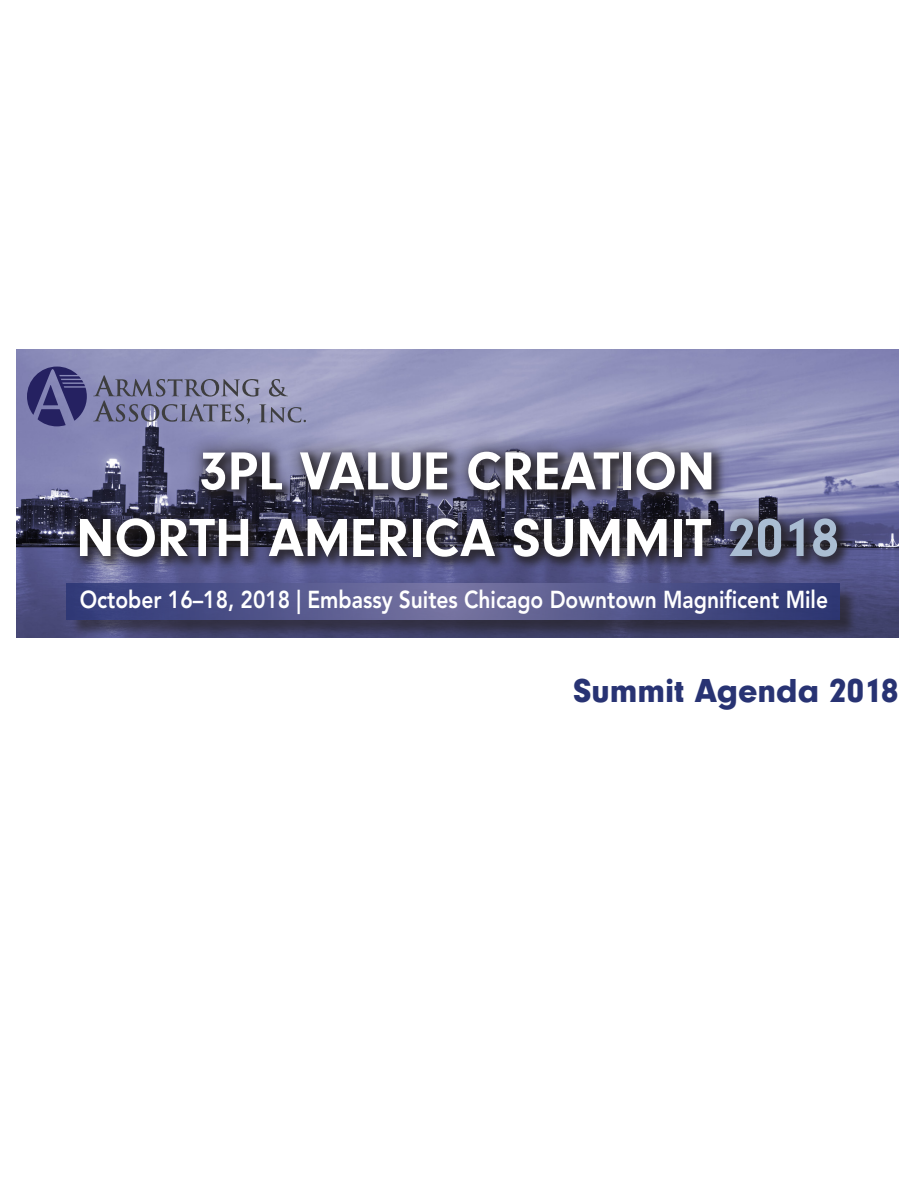
<style>
.page{position:relative;width:918px;height:1188px;background:#fff}
.page>*{position:absolute;margin:0;border:0;box-sizing:border-box;transform-origin:0 0}
.t1{font:700 55.5px "Neuzeit Gro";color:#fff}
.Summit_Day_Title{font:900 34.5px "Neuzeit Gro";color:#283373}
.t2{font:800 24.3px "Avenir LT Std";color:#fff;scale:.86 1}
.s1{color:#aabdd2}
</style>
<div class="page">
<img style="left:16px;top:350px;width:883px;height:288px">
<div style="left:61px;top:433px;width:795px;height:142px;background:#231f20;opacity:.63"></div>
<svg style="left:93px;top:375px;width:213px;height:49px;background:#8687a7"></svg>
<svg style="left:27px;top:367px;width:60px;height:59px;background:#504e87"></svg>
<div style="left:69px;top:586px;width:789px;height:52px;background:#231f20;opacity:.75"></div>
<svg style="left:67px;top:584px;width:772px;height:35px;background:#50548a"></svg>
<p class="t1" style="left:200px;top:440px;width:517px">3PL VALUE CREATION</p>
<p class="t1" style="left:76px;top:507px;width:764px">NORTH AMERICA SUMMIT <span class="s1">2018</span></p>
<p class="t2" style="left:80px;top:585px;width:872px">October 16–18, 2018 | Embassy Suites Chicago Downtown Magnificent Mile</p>
<p class="Summit_Day_Title" style="left:573px;top:671px;width:327px">Summit Agenda 2018</p>
</div>
